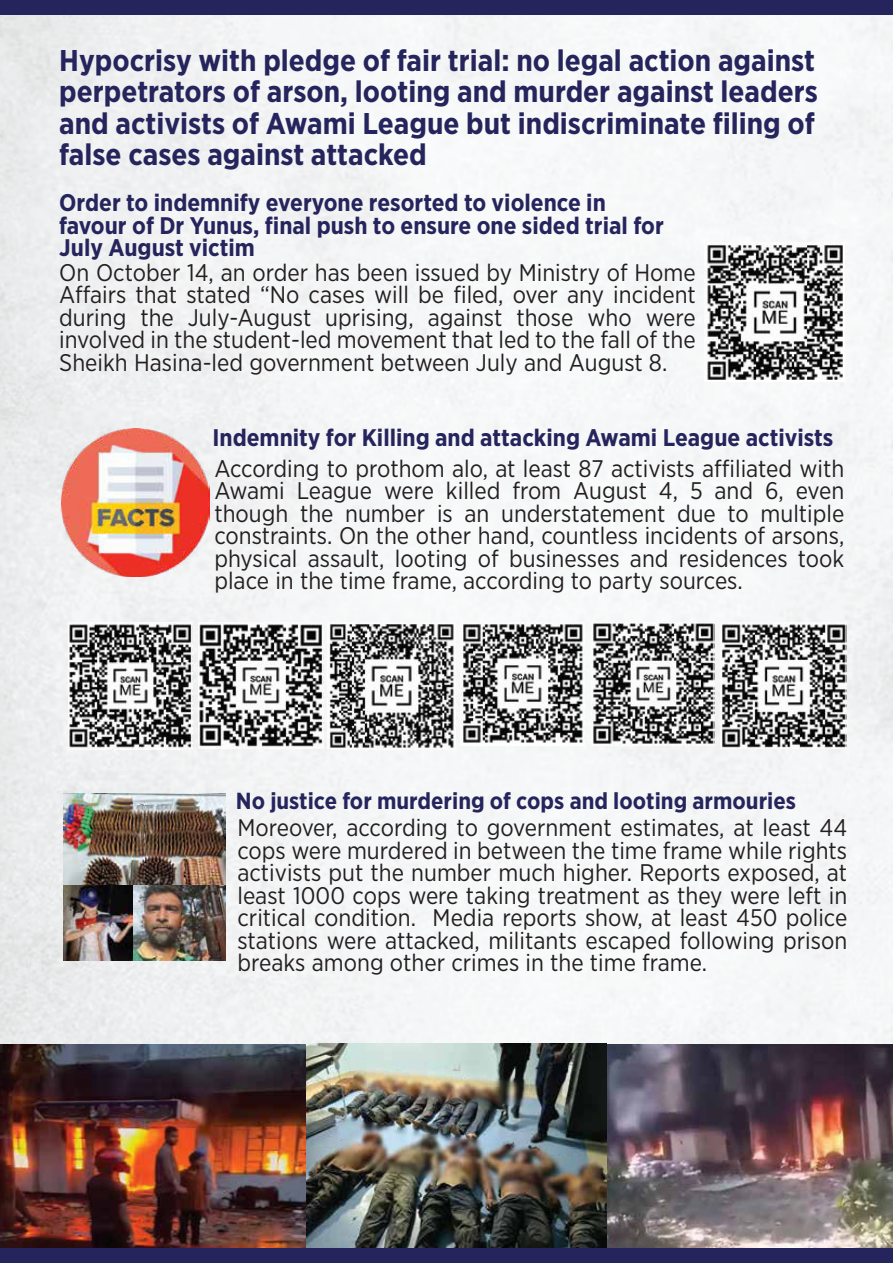
<style>
.page{position:relative;width:893px;height:1263px;background:#fff}
.page>*{position:absolute;margin:0;border:0;box-sizing:border-box;transform-origin:0 0}
.t1{font:700 30px/31.5px "Gotham Narrow";color:#25245c;text-align:justify}
.t2{font:24px/22.5px "Gotham Narrow";color:#231f20;text-align:justify}
.t3{font:700 24px/22.5px "Gotham Narrow";color:#25245c}
.t4{font:700 23.25px "Gotham Narrow";color:#25245c}
</style>
<div class="page">
<img style="left:0;top:14px;width:893px;height:1030px">
<img style="left:705px;top:242px;width:140px;height:140px">
<img style="left:61px;top:428px;width:148px;height:148px">
<img style="left:68px;top:622px;width:125px;height:127px">
<img style="left:199px;top:622px;width:124px;height:127px">
<img style="left:328px;top:622px;width:128px;height:128px">
<img style="left:460px;top:622px;width:124px;height:124px">
<img style="left:591px;top:622px;width:123px;height:124px">
<img style="left:721px;top:622px;width:125px;height:126px">
<img style="left:0;top:1044px;width:281px;height:205px">
<img style="left:656px;top:1044px;width:237px;height:205px">
<img style="left:63px;top:794px;width:163px;height:91px">
<img style="left:132px;top:885px;width:94px;height:75px">
<img style="left:64px;top:885px;width:68px;height:75px">
<img style="left:281px;top:1009px;width:375px;height:240px">
<div style="left:0;top:0;width:893px;height:14px;background:#25245c"></div>
<div style="left:0;top:1249px;width:893px;height:14px;background:#25245c"></div>
<p class="t1" style="left:59px;top:46px;width:760px">Hypocrisy with pledge of fair trial: no legal action against perpetrators of arson, looting and murder against leaders and activists of Awami League but indiscriminate filing of false cases against attacked</p>
<p class="t3" style="left:59px;top:193px;width:606px">Order to indemnify everyone resorted to violence in favour of Dr Yunus, final push to ensure one sided trial for<br>July August victim</p>
<p class="t2" style="left:59px;top:262px;width:638px">On October 14, an order has been issued by Ministry of Home Affairs that stated “No cases will be filed, over any incident during the July-August uprising, against those who were involved in the student-led movement that led to the fall of the Sheikh Hasina-led government between July and August 8.</p>
<p class="t3" style="left:213px;top:428px;width:622px">Indemnity for Killing and attacking Awami League activists</p>
<p class="t2" style="left:214px;top:458px;width:632px">According to prothom alo, at least 87 activists affiliated with Awami League were killed from August 4, 5 and 6, even though the number is an understatement due to multiple constraints. On the other hand, countless incidents of arsons, physical assault, looting of businesses and residences took place in the time frame, according to party sources.</p>
<p class="t4" style="left:236px;top:790px;width:562px">No justice for murdering of cops and looting armouries</p>
<p class="t2" style="left:237px;top:818px;width:611px">Moreover, according to government estimates, at least 44 cops were murdered in between the time frame while rights activists put the number much higher. Reports exposed, at least 1000 cops were taking treatment as they were left in critical condition. Media reports show, at least 450 police stations were attacked, militants escaped following prison breaks among other crimes in the time frame.</p>
</div>
